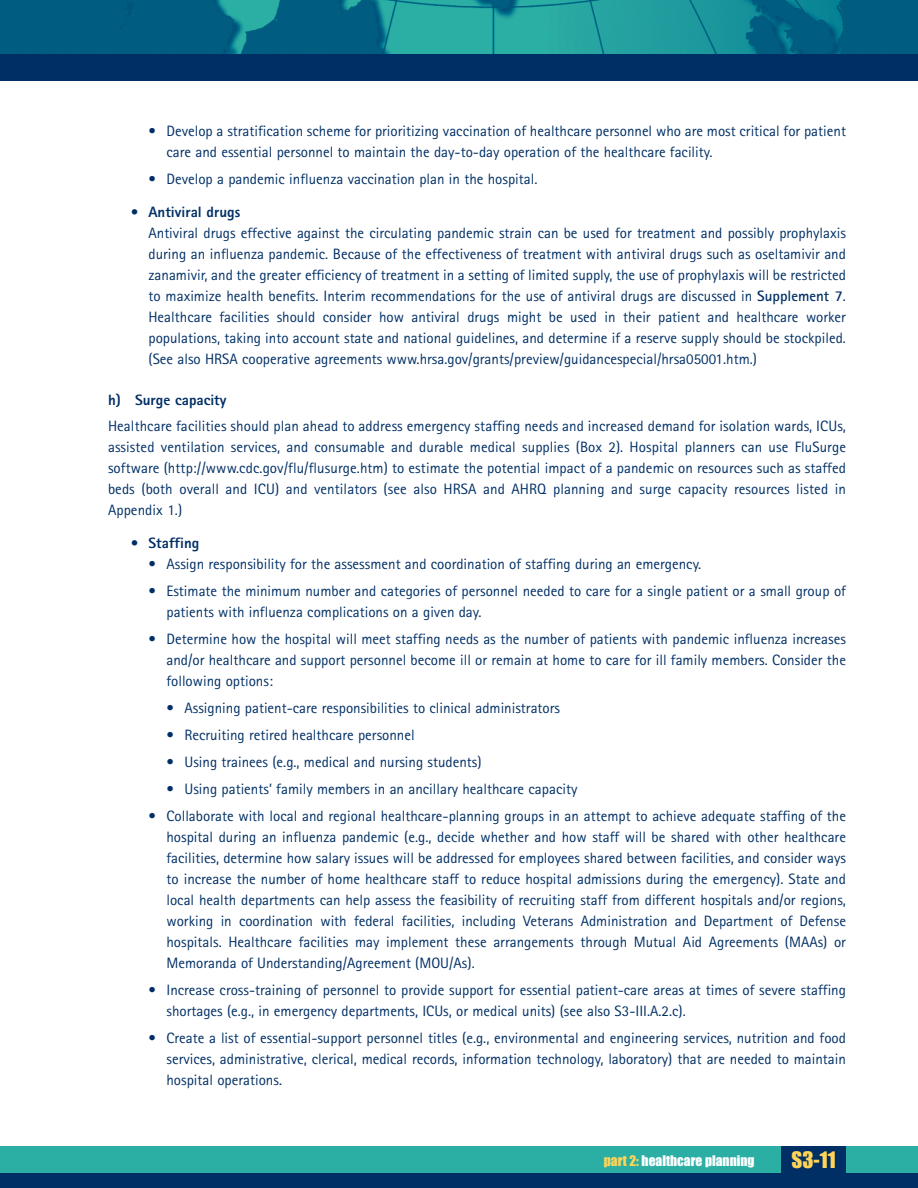
<style>
.page{position:relative;width:918px;height:1188px;background:#fff}
.page>*{position:absolute;margin:0;border:0;box-sizing:border-box;transform-origin:0 0}
.t1{font:21px "Impact";color:#ffd457}
.t2{font:15px/21px "Rotis Sans Serif";color:#002f65;text-align:justify}
.t3{font:800 15px "Rotis Sans Serif";color:#002f65}
.t4{font:13.5px "Impact";color:#fff}
.s1{font-weight:700}
.s2{color:#ffd457}
</style>
<div class="page">
<div style="left:0;top:1173px;width:918px;height:15px;background:#002f65"></div>
<div style="left:0;top:1146px;width:918px;height:27px;background:#2bafa4"></div>
<div style="left:781px;top:1146px;width:65px;height:29px;background:#002f65"></div>
<img style="left:0;top:0;width:918px;height:54px">
<div style="left:0;top:54px;width:918px;height:27px;background:#002f65"></div>
<p class="t2" style="left:166px;top:122px;width:681px;text-indent:-18px">• Develop a stratification scheme for prioritizing vaccination of healthcare personnel who are most critical for patient care and essential personnel to maintain the day-to-day operation of the healthcare facility.</p>
<p class="t2" style="left:148px;top:170px;width:390px">• Develop a pandemic influenza vaccination plan in the hospital.</p>
<p class="t3" style="left:130px;top:207px;width:111px">• Antiviral drugs</p>
<p class="t2" style="left:148px;top:224px;width:699px">Antiviral drugs effective against the circulating pandemic strain can be used for treatment and possibly prophylaxis during an influenza pandemic. Because of the effectiveness of treatment with antiviral drugs such as oseltamivir and zanamivir, and the greater efficiency of treatment in a setting of limited supply, the use of prophylaxis will be restricted to maximize health benefits. Interim recommendations for the use of antiviral drugs are discussed in <span class="s1">Supplement 7</span>.<br>Healthcare facilities should consider how antiviral drugs might be used in their patient and healthcare worker populations, taking into account state and national guidelines, and determine if a reserve supply should be stockpiled. (See also HRSA cooperative agreements www.hrsa.gov/grants/preview/guidancespecial/hrsa05001.htm.)</p>
<p class="t3" style="left:108px;top:394px;width:120px">h) Surge capacity</p>
<p class="t2" style="left:108px;top:417px;width:740px">Healthcare facilities should plan ahead to address emergency staffing needs and increased demand for isolation wards, ICUs, assisted ventilation services, and consumable and durable medical supplies (Box 2). Hospital planners can use FluSurge software (http://www.cdc.gov/flu/flusurge.htm) to estimate the potential impact of a pandemic on resources such as staffed beds (both overall and ICU) and ventilators (see also HRSA and AHRQ planning and surge capacity resources listed in Appendix 1.)</p>
<p class="t3" style="left:130px;top:538px;width:70px">• Staffing</p>
<p class="t2" style="left:148px;top:555px;width:554px">• Assign responsibility for the assessment and coordination of staffing during an emergency.</p>
<p class="t2" style="left:166px;top:582px;width:681px;text-indent:-18px">• Estimate the minimum number and categories of personnel needed to care for a single patient or a small group of patients with influenza complications on a given day.</p>
<p class="t2" style="left:166px;top:630px;width:681px;text-indent:-18px">• Determine how the hospital will meet staffing needs as the number of patients with pandemic influenza increases and/or healthcare and support personnel become ill or remain at home to care for ill family members. Consider the following options:</p>
<p class="t2" style="left:166px;top:699px;width:395px">• Assigning patient-care responsibilities to clinical administrators</p>
<p class="t2" style="left:166px;top:726px;width:250px">• Recruiting retired healthcare personnel</p>
<p class="t2" style="left:166px;top:753px;width:317px">• Using trainees (e.g., medical and nursing students)</p>
<p class="t2" style="left:166px;top:780px;width:412px">• Using patients’ family members in an ancillary healthcare capacity</p>
<p class="t2" style="left:166px;top:807px;width:681px;text-indent:-18px">• Collaborate with local and regional healthcare-planning groups in an attempt to achieve adequate staffing of the hospital during an influenza pandemic (e.g., decide whether and how staff will be shared with other healthcare facilities, determine how salary issues will be addressed for employees shared between facilities, and consider ways to increase the number of home healthcare staff to reduce hospital admissions during the emergency). State and local health departments can help assess the feasibility of recruiting staff from different hospitals and/or regions, working in coordination with federal facilities, including Veterans Administration and Department of Defense hospitals. Healthcare facilities may implement these arrangements through Mutual Aid Agreements (MAAs) or Memoranda of Understanding/Agreement (MOU/As).</p>
<p class="t2" style="left:166px;top:981px;width:681px;text-indent:-18px">• Increase cross-training of personnel to provide support for essential patient-care areas at times of severe staffing shortages (e.g., in emergency departments, ICUs, or medical units) (see also S3-III.A.2.c).</p>
<p class="t2" style="left:166px;top:1029px;width:681px;text-indent:-18px">• Create a list of essential-support personnel titles (e.g., environmental and engineering services, nutrition and food services, administrative, clerical, medical records, information technology, laboratory) that are needed to maintain hospital operations.</p>
<p class="t4" style="left:604px;top:1157px;width:152px"><span class="s2">part 2:</span> healthcare planning</p>
<h1 class="t1" style="left:792px;top:1153px;width:46px">S3-11</h1>
</div>
